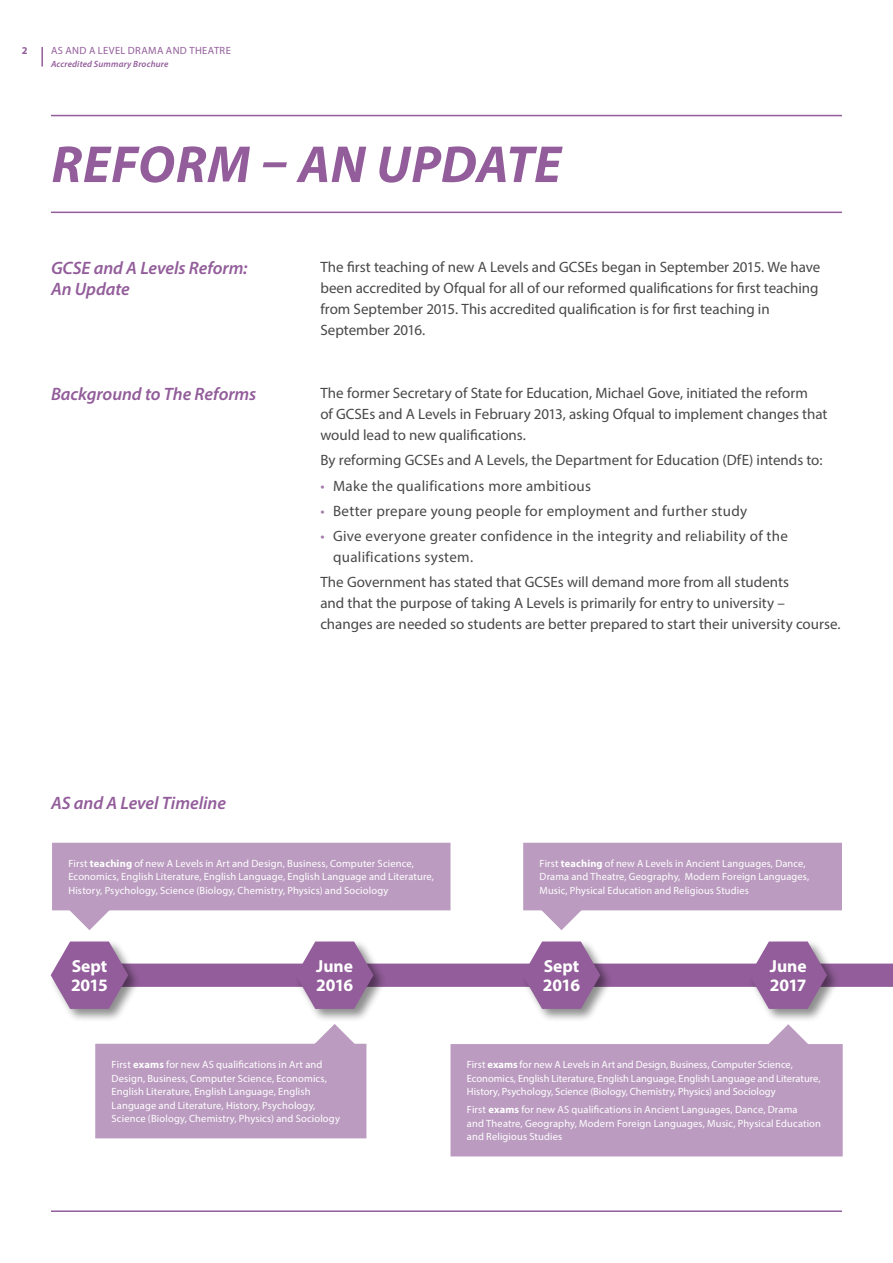
<style>
.page{position:relative;width:893px;height:1263px;background:#fff}
.page>*{position:absolute;margin:0;border:0;box-sizing:border-box;transform-origin:0 0}
.SUBJECT{font:italic 700 52.5px "Myriad Pro";letter-spacing:.01em;color:#925d9a}
.Subheads{font:italic 600 18px/21px "Myriad Pro";letter-spacing:-.005em;color:#925d9a}
.SUBJECT-2{font:italic 600 18px "Myriad Pro";letter-spacing:-.005em;color:#925d9a}
.Body{font:700 17.55px/18.8px "Myriad Pro";letter-spacing:-.005em;color:#fff}
.Body-2{font:15px/21px "Myriad Pro";color:#484848}
.Body-3{font:15px/21px "Myriad Pro";letter-spacing:.02em;color:#484848}
.Body-4{font:10.5px/13.5px "Myriad Pro";letter-spacing:.01em;color:#fff}
.SUBJECT-3{font:10.5px "Myriad Pro";letter-spacing:.035em;color:#925d9a}
.SUBJECT-4{font:700 10.5px "Myriad Pro";color:#925d9a}
.SUBJECT-5{font:italic 600 9px "Myriad Pro";letter-spacing:.02em;color:#925d9a}
.s1{color:#a57cac}
.s2{font-weight:700}
</style>
<div class="page">
<hr style="left:51px;top:115px;width:791px;height:1px;background:#925d9a">
<hr style="left:51px;top:1210px;width:791px;height:2px;background:#925d9a">
<hr style="left:51px;top:212px;width:791px;height:1px;background:#925d9a">
<div style="left:63px;top:963px;width:830px;height:24px;background:#925d9a"></div>
<div style="left:49px;top:939px;width:93px;height:84px;background:#000;opacity:.45"></div>
<svg style="left:51px;top:941px;width:77px;height:68px"></svg>
<div style="left:295px;top:939px;width:92px;height:84px;background:#000;opacity:.45"></div>
<svg style="left:296px;top:941px;width:77px;height:68px"></svg>
<div style="left:521px;top:939px;width:93px;height:84px;background:#000;opacity:.45"></div>
<svg style="left:523px;top:941px;width:77px;height:68px"></svg>
<div style="left:748px;top:939px;width:92px;height:84px;background:#000;opacity:.45"></div>
<svg style="left:749px;top:941px;width:78px;height:68px"></svg>
<svg style="left:540px;top:910px;width:45px;height:20px"></svg>
<svg style="left:313px;top:1024px;width:45px;height:20px"></svg>
<svg style="left:768px;top:1024px;width:40px;height:20px"></svg>
<div style="left:53px;top:843px;width:397px;height:67px;background:#bb9cc0"></div>
<div style="left:96px;top:1044px;width:270px;height:94px;background:#bb9cc0"></div>
<div style="left:451px;top:1045px;width:391px;height:111px;background:#bb9cc0"></div>
<div style="left:450px;top:1044px;width:393px;height:112px;border:2px solid #bb9cc0"></div>
<div style="left:524px;top:843px;width:317px;height:67px;background:#bb9cc0"></div>
<svg style="left:68px;top:910px;width:45px;height:20px"></svg>
<hr style="left:41px;top:47px;width:2px;height:20px;background:#925d9a">
<h4 class="SUBJECT-4" style="left:22px;top:44px;width:7px">2</h4>
<h4 class="SUBJECT-3" style="left:51px;top:44px;width:181px">AS AND A LEVEL DRAMA AND THEATRE</h4>
<h4 class="SUBJECT-5" style="left:51px;top:58px;width:119px">Accredited Summary Brochure</h4>
<h4 class="SUBJECT" style="left:52px;top:130px;width:511px">REFORM – AN UPDATE</h4>
<p class="Subheads" style="left:51px;top:257px;width:198px">GCSE and A Levels Reform:<br>An Update</p>
<p class="Subheads" style="left:51px;top:383px;width:207px">Background to The Reforms</p>
<h5 class="Body-2" style="left:320px;top:256px;width:502px">The first teaching of new A Levels and GCSEs began in September 2015. We have been accredited by Ofqual for all of our reformed qualifications for first teaching from September 2015. This accredited qualification is for first teaching in September 2016.</h5>
<h5 class="Body-2" style="left:320px;top:382px;width:509px">The former Secretary of State for Education, Michael Gove, initiated the reform<br>of GCSEs and A Levels in February 2013, asking Ofqual to implement changes that would lead to new qualifications.</h5>
<h5 class="Body-2" style="left:320px;top:450px;width:504px">By reforming GCSEs and A Levels, the Department for Education (DfE) intends to:</h5>
<p class="Body-3" style="left:320px;top:475px;width:272px"><span class="s1">•</span> Make the qualifications more ambitious</p>
<p class="Body-3" style="left:320px;top:500px;width:428px"><span class="s1">•</span> Better prepare young people for employment and further study</p>
<p class="Body-3" style="left:333px;top:525px;width:456px;text-indent:-13px"><span class="s1">•</span> Give everyone greater confidence in the integrity and reliability of the qualifications system.</p>
<h5 class="Body-2" style="left:320px;top:572px;width:522px">The Government has stated that GCSEs will demand more from all students<br>and that the purpose of taking A Levels is primarily for entry to university – changes are needed so students are better prepared to start their university course.</h5>
<h4 class="SUBJECT-2" style="left:51px;top:791px;width:176px">AS and A Level Timeline</h4>
<h5 class="Body-4" style="left:68px;top:856px;width:367px">First <span class="s2">teaching</span> of new A Levels in Art and Design, Business, Computer Science,<br>Economics, English Literature, English Language, English Language and Literature,<br>History, Psychology, Science (Biology, Chemistry, Physics) and Sociology</h5>
<h5 class="Body-4" style="left:540px;top:856px;width:271px">First <span class="s2">teaching</span> of new A Levels in Ancient Languages, Dance,<br>Drama and Theatre, Geography, Modern Foreign Languages,<br>Music, Physical Education and Religious Studies</h5>
<h5 class="Body" style="left:71px;top:956px;width:38px">Sept<br>2015</h5>
<h5 class="Body" style="left:316px;top:956px;width:39px">June<br>2016</h5>
<h5 class="Body" style="left:543px;top:956px;width:39px">Sept<br>2016</h5>
<h5 class="Body" style="left:770px;top:956px;width:38px">June<br>2017</h5>
<h5 class="Body-4" style="left:112px;top:1057px;width:230px">First <span class="s2">exams</span> for new AS qualifications in Art and Design, Business, Computer Science, Economics, English Literature, English Language, English Language and Literature, History, Psychology, Science (Biology, Chemistry, Physics) and Sociology</h5>
<h5 class="Body-4" style="left:467px;top:1058px;width:355px">First <span class="s2">exams</span> for new A Levels in Art and Design, Business, Computer Science,<br>Economics, English Literature, English Language, English Language and Literature,<br>History, Psychology, Science (Biology, Chemistry, Physics) and Sociology</h5>
<h5 class="Body-4" style="left:467px;top:1102px;width:356px">First <span class="s2">exams</span> for new AS qualifications in Ancient Languages, Dance, Drama<br>and Theatre, Geography, Modern Foreign Languages, Music, Physical Education and Religious Studies</h5>
</div>
